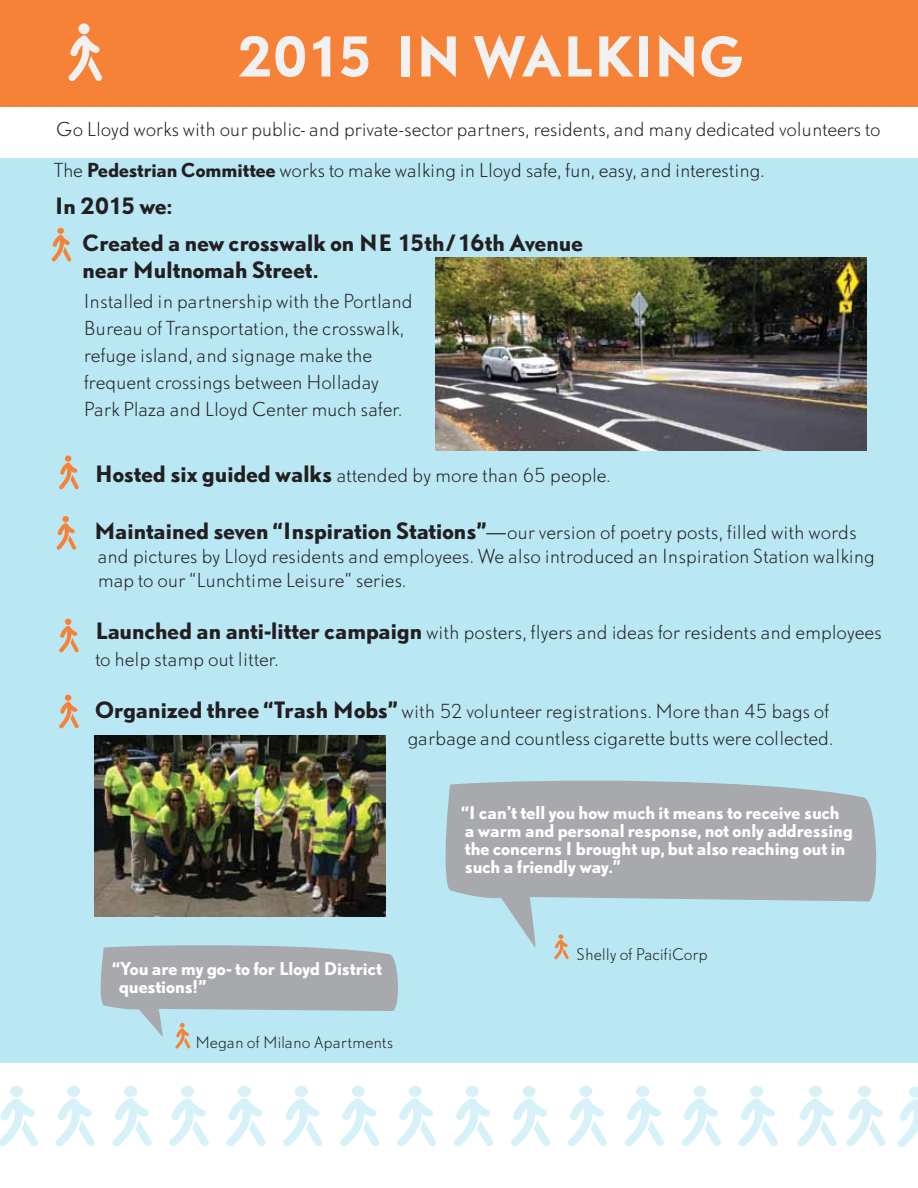
<style>
.page{position:relative;width:918px;height:1188px;background:#fff}
.page>*{position:absolute;margin:0;border:0;box-sizing:border-box;transform-origin:0 0}
.t1{font:700 51px "DTL Nobel T";letter-spacing:-.02em;color:#f1f1f2}
.t2{font:700 21px/27px "DTL Nobel T";letter-spacing:-.005em;color:#231f20}
.t3{font:300 18px/27px "DTL Nobel T";letter-spacing:-.005em;color:#231f20}
.t4{font:700 16.5px/18px "DTL Nobel T";letter-spacing:-.005em;color:#fff}
.t5{font:300 15px "DTL Nobel T";letter-spacing:-.005em;color:#231f20}
.s1{font-weight:700}
.s2{font-weight:700;font-size:21px}
.s3{font-size:21px}
</style>
<div class="page">
<div style="left:0;top:158px;width:918px;height:904px;background:#b9e7f4"></div>
<div style="left:0;top:0;width:918px;height:106px;background:#f58236"></div>
<img style="left:435px;top:258px;width:431px;height:192px">
<div style="left:10px;top:1086px;width:13px;height:11px;background:#d6f1f8;border-radius:50%"></div>
<svg style="left:0;top:1098px;width:38px;height:48px"></svg>
<div style="left:67px;top:1086px;width:13px;height:11px;background:#d6f1f8;border-radius:50%"></div>
<svg style="left:55px;top:1098px;width:40px;height:48px"></svg>
<div style="left:124px;top:1086px;width:13px;height:11px;background:#d6f1f8;border-radius:50%"></div>
<svg style="left:112px;top:1098px;width:40px;height:48px"></svg>
<div style="left:181px;top:1086px;width:13px;height:11px;background:#d6f1f8;border-radius:50%"></div>
<svg style="left:169px;top:1098px;width:40px;height:48px"></svg>
<div style="left:238px;top:1086px;width:13px;height:11px;background:#d6f1f8;border-radius:50%"></div>
<svg style="left:226px;top:1098px;width:40px;height:48px"></svg>
<div style="left:295px;top:1086px;width:13px;height:11px;background:#d6f1f8;border-radius:50%"></div>
<svg style="left:283px;top:1098px;width:40px;height:48px"></svg>
<div style="left:352px;top:1086px;width:13px;height:11px;background:#d6f1f8;border-radius:50%"></div>
<svg style="left:340px;top:1098px;width:39px;height:48px"></svg>
<div style="left:409px;top:1086px;width:13px;height:11px;background:#d6f1f8;border-radius:50%"></div>
<svg style="left:397px;top:1098px;width:39px;height:48px"></svg>
<div style="left:466px;top:1086px;width:13px;height:11px;background:#d6f1f8;border-radius:50%"></div>
<svg style="left:454px;top:1098px;width:39px;height:48px"></svg>
<svg style="left:522px;top:1086px;width:14px;height:11px"></svg>
<svg style="left:511px;top:1098px;width:39px;height:48px"></svg>
<div style="left:579px;top:1086px;width:13px;height:11px;background:#d6f1f8;border-radius:50%"></div>
<svg style="left:568px;top:1098px;width:39px;height:48px"></svg>
<div style="left:636px;top:1086px;width:13px;height:11px;background:#d6f1f8;border-radius:50%"></div>
<svg style="left:625px;top:1098px;width:39px;height:48px"></svg>
<div style="left:693px;top:1086px;width:13px;height:11px;background:#d6f1f8;border-radius:50%"></div>
<svg style="left:682px;top:1098px;width:39px;height:48px"></svg>
<div style="left:750px;top:1086px;width:13px;height:11px;background:#d6f1f8;border-radius:50%"></div>
<svg style="left:738px;top:1098px;width:40px;height:48px"></svg>
<div style="left:809px;top:1086px;width:13px;height:11px;background:#d6f1f8;border-radius:50%"></div>
<svg style="left:797px;top:1098px;width:40px;height:48px"></svg>
<div style="left:858px;top:1086px;width:13px;height:11px;background:#d6f1f8;border-radius:50%"></div>
<svg style="left:846px;top:1098px;width:40px;height:48px"></svg>
<svg style="left:897px;top:1087px;width:21px;height:60px"></svg>
<div style="left:78px;top:23px;width:12px;height:11px;background:#f1f1f2;border-radius:50%"></div>
<svg style="left:68px;top:35px;width:34px;height:46px"></svg>
<div style="left:57px;top:228px;width:7px;height:6px;background:#f58236;border-radius:50%"></div>
<svg style="left:51px;top:234px;width:20px;height:28px"></svg>
<div style="left:62px;top:516px;width:7px;height:6px;background:#f58236;border-radius:50%"></div>
<svg style="left:56px;top:523px;width:20px;height:27px"></svg>
<svg style="left:59px;top:456px;width:20px;height:33px"></svg>
<svg style="left:59px;top:695px;width:20px;height:33px"></svg>
<svg style="left:59px;top:619px;width:20px;height:33px"></svg>
<svg style="left:445px;top:780px;width:432px;height:180px;fill:#a7a9ac"></svg>
<svg style="left:100px;top:945px;width:298px;height:103px"></svg>
<img style="left:94px;top:735px;width:292px;height:182px">
<h1 class="t1" style="left:237px;top:22px;width:508px">2015 IN WALKING</h1>
<p class="t3" style="left:56px;top:115px;width:826px">Go Lloyd works with our public- and private-sector partners, residents, and many dedicated volunteers to</p>
<p class="t3" style="left:54px;top:157px;width:712px">The <span class="s1">Pedestrian Committee</span> works to make walking in Lloyd safe, fun, easy, and interesting.</p>
<p class="t2" style="left:55px;top:192px;width:119px">In 2015 we:</p>
<p class="t2" style="left:82px;top:228px;width:502px">Created a new crosswalk on NE 15th/16th Avenue near Multnomah Street.</p>
<p class="t3" style="left:84px;top:288px;width:331px">Installed in partnership with the Portland Bureau of Transportation, the crosswalk, refuge island, and signage make the frequent crossings between Holladay Park Plaza and Lloyd Center much safer.</p>
<p class="t3" style="left:95px;top:462px;width:517px"><span class="s2">Hosted six guided walks</span> attended by more than 65 people.</p>
<p class="t3" style="left:94px;top:520px;width:783px;line-height:24px"><span class="s2">Maintained seven “Inspiration Stations”</span><span class="s3">—</span>our version of poetry posts, filled with words and pictures by Lloyd residents and employees. We also introduced an Inspiration Station walking map to our “Lunchtime Leisure” series.</p>
<p class="t3" style="left:95px;top:619px;width:788px"><span class="s2">Launched an anti-litter campaign</span> with posters, flyers and ideas for residents and employees to help stamp out litter.</p>
<p class="t3" style="left:95px;top:697px;width:736px"><span class="s2">Organized three “Trash Mobs”</span> with 52 volunteer registrations. More than 45 bags of</p>
<p class="t3" style="left:408px;top:724px;width:427px">garbage and countless cigarette butts were collected.</p>
<p class="t4" style="left:119px;top:959px;width:264px;text-indent:-7px">“You are my go- to for Lloyd District questions!”</p>
<p class="t5" style="left:195px;top:1033px;width:199px">Megan of Milano Apartments</p>
<p class="t4" style="left:461px;top:803px;width:393px">“I can't tell you how much it means to receive such a warm and personal response, not only addressing the concerns I brought up, but also reaching out in such a friendly way.”</p>
<p class="t5" style="left:577px;top:944px;width:132px">Shelly of PacifiCorp</p>
</div>
